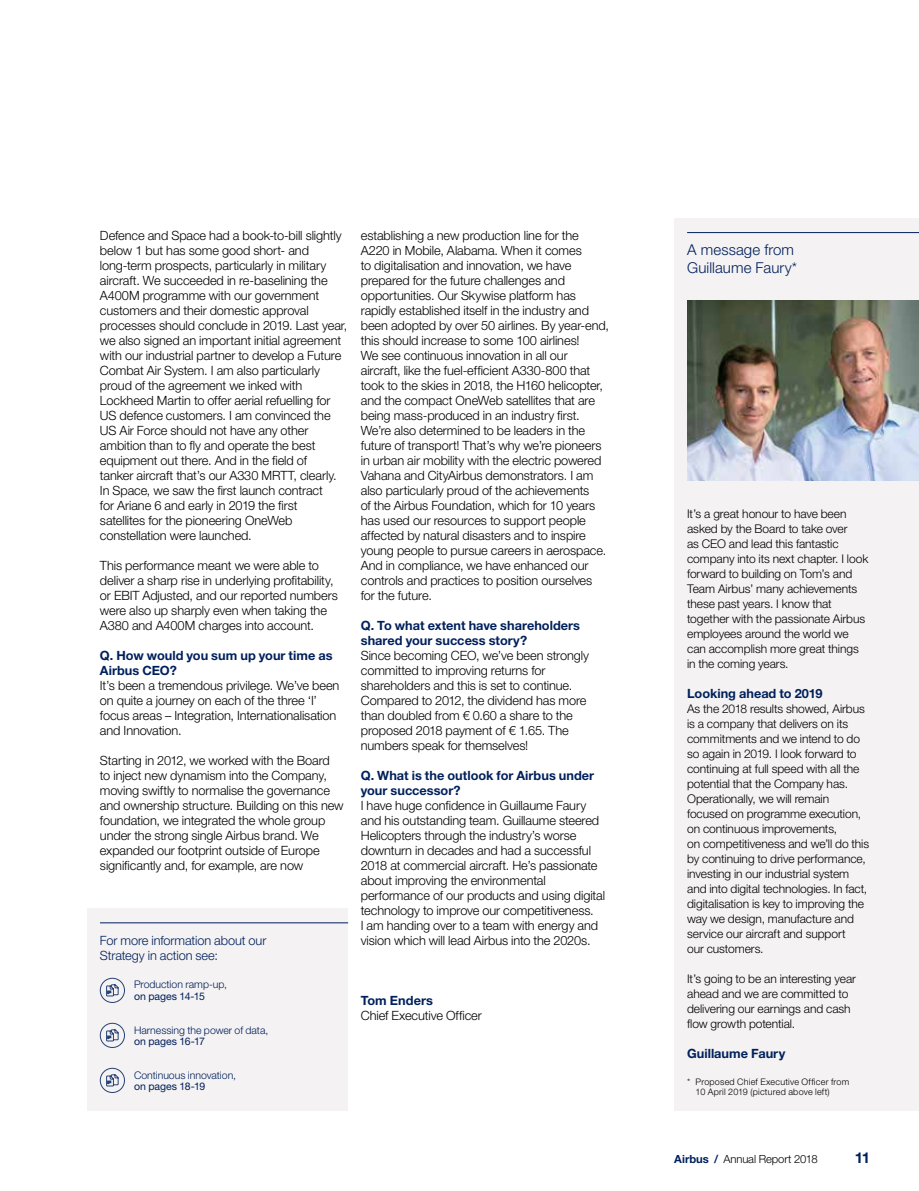
<style>
.page{position:relative;width:919px;height:1191px;background:#fff}
.page>*{position:absolute;margin:0;border:0;box-sizing:border-box;transform-origin:0 0}
.t1{font:300 15px/18px "Helvetica Neue LT Std";letter-spacing:.005em;color:#00205c}
.t2{font:700 15px "Helvetica Neue LT Std";color:#00205c}
.t3{font:300 12.75px/15px "Helvetica Neue LT Std";letter-spacing:-.005em;color:#000}
.t4{font:700 12.75px/15px "Helvetica Neue LT Std";color:#00205c}
.t5{font:300 12.75px/15px "Helvetica Neue LT Std";letter-spacing:-.01em;color:#00205c}
.t6{font:300 12px/15px "Helvetica Neue LT Std";letter-spacing:-.005em;color:#000}
.t7{font:300 11.25px "Helvetica Neue LT Std";letter-spacing:-.01em;color:#000}
.t8{font:300 10.5px "Helvetica Neue LT Std";color:#00205c}
.t9{font:10.5px "Helvetica Neue LT Std";letter-spacing:-.005em;color:#00205c}
.t10{font:300 9px/10.5px "Helvetica Neue LT Std";letter-spacing:.025em;color:#000}
.s1{font-weight:700;color:#00205c}
</style>
<div class="page">
<div style="left:674px;top:218px;width:244px;height:892px;background:#f4f2f2"></div>
<img style="left:687px;top:300px;width:231px;height:180px">
<hr style="left:687px;top:232px;width:231px;height:1px;background:#00205c">
<div style="left:87px;top:907px;width:261px;height:203px;background:#f4f2f2"></div>
<hr style="left:100px;top:922px;width:248px;height:1px;background:#00205c">
<svg style="left:100px;top:977px;width:25px;height:26px"></svg>
<svg style="left:100px;top:1067px;width:25px;height:26px"></svg>
<svg style="left:100px;top:1022px;width:25px;height:26px"></svg>
<p class="t3" style="left:100px;top:228px;width:249px">Defence and Space had a book-to-bill slightly below 1 but has some good short- and long-term prospects, particularly in military aircraft. We succeeded in re-baselining the A400M programme with our government customers and their domestic approval processes should conclude in 2019. Last year, we also signed an important initial agreement with our industrial partner to develop a Future Combat Air System. I am also particularly proud of the agreement we inked with Lockheed Martin to offer aerial refuelling for US defence customers. I am convinced the US Air Force should not have any other ambition than to fly and operate the best equipment out there. And in the field of<br>tanker aircraft that’s our A330 MRTT, clearly.<br>In Space, we saw the first launch contract<br>for Ariane 6 and early in 2019 the first<br>satellites for the pioneering OneWeb constellation were launched.</p>
<p class="t3" style="left:100px;top:558px;width:239px">This performance meant we were able to deliver a sharp rise in underlying profitability, or EBIT Adjusted, and our reported numbers were also up sharply even when taking the A380 and A400M charges into account.</p>
<p class="t4" style="left:100px;top:648px;width:234px">Q. How would you sum up your time as<br>Airbus CEO?</p>
<p class="t3" style="left:100px;top:678px;width:241px">It’s been a tremendous privilege. We’ve been on quite a journey on each of the three ‘I’ focus areas – Integration, Internationalisation and Innovation.</p>
<p class="t3" style="left:100px;top:753px;width:245px">Starting in 2012, we worked with the Board<br>to inject new dynamism into the Company, moving swiftly to normalise the governance and ownership structure. Building on this new foundation, we integrated the whole group under the strong single Airbus brand. We expanded our footprint outside of Europe significantly and, for example, are now</p>
<p class="t5" style="left:100px;top:933px;width:168px">For more information about our<br>Strategy in action see:</p>
<p class="t8" style="left:134px;top:978px;width:94px">Production ramp-up,</p>
<p class="t9" style="left:134px;top:989px;width:72px">on pages 14-15</p>
<p class="t8" style="left:134px;top:1023px;width:136px">Harnessing the power of data,</p>
<p class="t9" style="left:134px;top:1034px;width:73px">on pages 16-17</p>
<p class="t8" style="left:134px;top:1068px;width:103px">Continuous innovation,</p>
<p class="t9" style="left:134px;top:1079px;width:73px">on pages 18-19</p>
<p class="t3" style="left:361px;top:227px;width:250px">establishing a new production line for the A220 in Mobile, Alabama. When it comes<br>to digitalisation and innovation, we have prepared for the future challenges and opportunities. Our Skywise platform has rapidly established itself in the industry and been adopted by over 50 airlines. By year-end, this should increase to some 100 airlines!<br>We see continuous innovation in all our aircraft, like the fuel-efficient A330-800 that took to the skies in 2018, the H160 helicopter, and the compact OneWeb satellites that are being mass-produced in an industry first.<br>We’re also determined to be leaders in the future of transport! That’s why we’re pioneers in urban air mobility with the electric powered Vahana and CityAirbus demonstrators. I am also particularly proud of the achievements<br>of the Airbus Foundation, which for 10 years has used our resources to support people affected by natural disasters and to inspire young people to pursue careers in aerospace.<br>And in compliance, we have enhanced our controls and practices to position ourselves for the future.</p>
<p class="t4" style="left:361px;top:617px;width:221px">Q. To what extent have shareholders shared your success story?</p>
<p class="t3" style="left:361px;top:647px;width:230px">Since becoming CEO, we’ve been strongly committed to improving returns for shareholders and this is set to continue.<br>Compared to 2012, the dividend has more than doubled from € 0.60 a share to the proposed 2018 payment of € 1.65. The numbers speak for themselves!</p>
<p class="t4" style="left:361px;top:767px;width:235px">Q. What is the outlook for Airbus under your successor?</p>
<p class="t3" style="left:361px;top:797px;width:246px">I have huge confidence in Guillaume Faury and his outstanding team. Guillaume steered Helicopters through the industry’s worse downturn in decades and had a successful 2018 at commercial aircraft. He’s passionate about improving the environmental performance of our products and using digital technology to improve our competitiveness.<br>I am handing over to a team with energy and vision which will lead Airbus into the 2020s.</p>
<p class="t4" style="left:361px;top:992px;width:74px">Tom Enders</p>
<p class="t3" style="left:361px;top:1007px;width:123px">Chief Executive Officer</p>
<p class="t1" style="left:687px;top:240px;width:111px">A message from<br>Guillaume Faury*</p>
<p class="t6" style="left:687px;top:505px;width:183px">It’s a great honour to have been asked by the Board to take over<br>as CEO and lead this fantastic company into its next chapter. I look forward to building on Tom’s and<br>Team Airbus’ many achievements these past years. I know that together with the passionate Airbus employees around the world we can accomplish more great things in the coming years.</p>
<p class="t4" style="left:687px;top:685px;width:137px">Looking ahead to 2019</p>
<p class="t6" style="left:687px;top:700px;width:183px">As the 2018 results showed, Airbus is a company that delivers on its commitments and we intend to do so again in 2019. I look forward to continuing at full speed with all the potential that the Company has.<br>Operationally, we will remain focused on programme execution, on continuous improvements,<br>on competitiveness and we’ll do this by continuing to drive performance, investing in our industrial system and into digital technologies. In fact, digitalisation is key to improving the way we design, manufacture and service our aircraft and support<br>our customers.</p>
<p class="t6" style="left:687px;top:970px;width:170px">It’s going to be an interesting year ahead and we are committed to delivering our earnings and cash flow growth potential.</p>
<p class="t4" style="left:687px;top:1045px;width:100px">Guillaume Faury</p>
<p class="t10" style="left:695px;top:1076px;width:155px;text-indent:-9px">* Proposed Chief Executive Officer from<br>10 April 2019 (pictured above left)</p>
<p class="t7" style="left:674px;top:1152px;width:145px"><span class="s1">Airbus /</span> Annual Report 2018</p>
<p class="t2" style="left:854px;top:1148px;width:17px">11</p>
</div>
